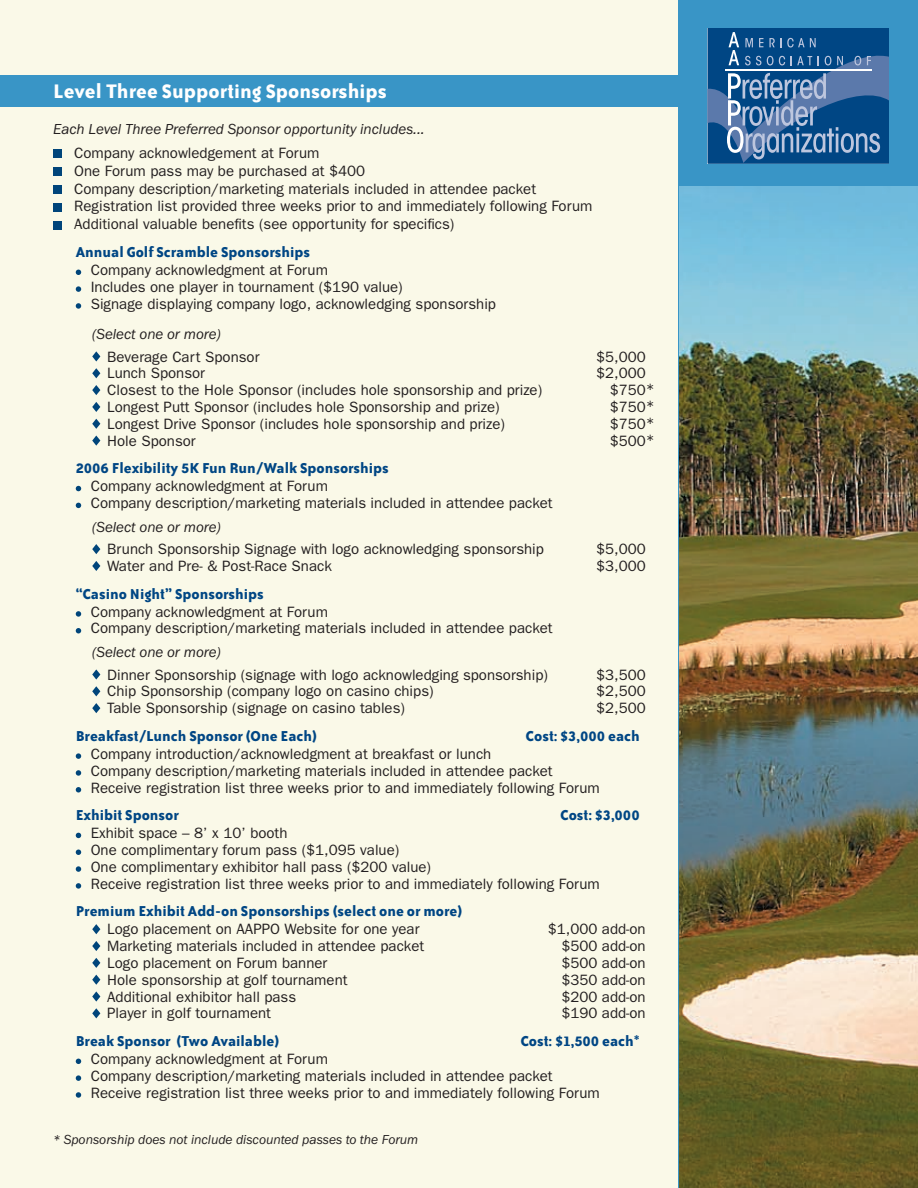
<style>
.page{position:relative;width:918px;height:1188px;background:#faf9e8}
.page>*{position:absolute;margin:0;border:0;box-sizing:border-box;transform-origin:0 0}
.t1{font:700 22.5px "Bailey Sans ITC";color:#fff}
.t2{font:700 16.5px "Bailey Sans ITC";color:#004684}
.t3{font:15px/16.8px "Franklin Gothic";color:#231f20}
.t4{font:italic 15px "Franklin Gothic EF";color:#231f20}
.t5{font:italic 13.5px "Franklin Gothic EF";color:#231f20}
</style>
<div class="page">
<div style="left:679px;top:0;width:239px;height:1188px;background:#3995c6"></div>
<svg style="left:708px;top:28px;width:181px;height:135px;background:#34689c"></svg>
<div style="left:0;top:75px;width:688px;height:32px;background:#3995c6"></div>
<div style="left:53px;top:149px;width:9px;height:9px;background:#00457a"></div>
<div style="left:53px;top:167px;width:9px;height:9px;background:#00457a"></div>
<div style="left:53px;top:185px;width:9px;height:9px;background:#00457a"></div>
<div style="left:53px;top:203px;width:9px;height:8px;background:#00457a"></div>
<div style="left:53px;top:221px;width:9px;height:8px;background:#00457a"></div>
<svg style="left:76px;top:270px;width:5px;height:5px"></svg>
<svg style="left:76px;top:286px;width:5px;height:6px"></svg>
<svg style="left:76px;top:303px;width:5px;height:6px"></svg>
<svg style="left:92px;top:351px;width:8px;height:11px"></svg>
<svg style="left:92px;top:368px;width:8px;height:10px"></svg>
<svg style="left:92px;top:385px;width:8px;height:10px"></svg>
<svg style="left:92px;top:402px;width:8px;height:10px"></svg>
<svg style="left:92px;top:419px;width:8px;height:10px"></svg>
<svg style="left:92px;top:436px;width:8px;height:10px"></svg>
<svg style="left:76px;top:486px;width:5px;height:5px"></svg>
<svg style="left:76px;top:503px;width:5px;height:5px"></svg>
<svg style="left:92px;top:544px;width:8px;height:10px"></svg>
<svg style="left:92px;top:561px;width:8px;height:10px"></svg>
<svg style="left:76px;top:611px;width:5px;height:6px"></svg>
<svg style="left:76px;top:628px;width:5px;height:5px"></svg>
<svg style="left:92px;top:669px;width:8px;height:11px"></svg>
<svg style="left:92px;top:686px;width:8px;height:10px"></svg>
<svg style="left:92px;top:703px;width:8px;height:10px"></svg>
<svg style="left:76px;top:753px;width:5px;height:6px"></svg>
<svg style="left:76px;top:770px;width:5px;height:6px"></svg>
<svg style="left:76px;top:787px;width:5px;height:6px"></svg>
<svg style="left:76px;top:833px;width:5px;height:5px"></svg>
<svg style="left:76px;top:850px;width:5px;height:5px"></svg>
<svg style="left:76px;top:866px;width:5px;height:6px"></svg>
<svg style="left:76px;top:883px;width:5px;height:6px"></svg>
<svg style="left:92px;top:924px;width:8px;height:10px"></svg>
<svg style="left:92px;top:941px;width:8px;height:10px"></svg>
<svg style="left:92px;top:958px;width:8px;height:10px"></svg>
<svg style="left:92px;top:975px;width:8px;height:10px"></svg>
<svg style="left:92px;top:991px;width:8px;height:11px"></svg>
<svg style="left:92px;top:1008px;width:8px;height:10px"></svg>
<svg style="left:76px;top:1059px;width:5px;height:5px"></svg>
<svg style="left:76px;top:1075px;width:5px;height:6px"></svg>
<svg style="left:76px;top:1092px;width:5px;height:6px"></svg>
<img style="left:679px;top:186px;width:239px;height:1002px">
<h1 class="t1" style="left:53px;top:79px;width:335px">Level Three Supporting Sponsorships</h1>
<p class="t4" style="left:53px;top:121px;width:373px">Each Level Three Preferred Sponsor opportunity includes...</p>
<p class="t3" style="left:74px;top:144px;width:520px;line-height:17.9px">Company acknowledgement at Forum<br>One Forum pass may be purchased at $400<br>Company description/marketing materials included in attendee packet Registration list provided three weeks prior to and immediately following Forum Additional valuable benefits (see opportunity for specifics)</p>
<p class="t2" style="left:76px;top:243px;width:236px">Annual Golf Scramble Sponsorships</p>
<p class="t3" style="left:91px;top:262px;width:407px">Company acknowledgment at Forum<br>Includes one player in tournament ($190 value)<br>Signage displaying company logo, acknowledging sponsorship</p>
<p class="t4" style="left:92px;top:326px;width:130px">(Select one or more)</p>
<p class="t3" style="left:107px;top:348px;width:154px">Beverage Cart Sponsor</p>
<p class="t3" style="left:596px;top:348px;width:51px">$5,000</p>
<p class="t3" style="left:107px;top:365px;width:99px">Lunch Sponsor</p>
<p class="t3" style="left:596px;top:365px;width:51px">$2,000</p>
<p class="t3" style="left:107px;top:382px;width:436px">Closest to the Hole Sponsor (includes hole sponsorship and prize)</p>
<p class="t3" style="left:610px;top:382px;width:47px">$750*</p>
<p class="t3" style="left:107px;top:399px;width:394px">Longest Putt Sponsor (includes hole Sponsorship and prize)</p>
<p class="t3" style="left:610px;top:399px;width:47px">$750*</p>
<p class="t3" style="left:107px;top:415px;width:399px">Longest Drive Sponsor (includes hole sponsorship and prize)</p>
<p class="t3" style="left:610px;top:415px;width:47px">$750*</p>
<p class="t3" style="left:107px;top:432px;width:90px">Hole Sponsor</p>
<p class="t3" style="left:610px;top:432px;width:47px">$500*</p>
<p class="t2" style="left:76px;top:459px;width:315px">2006 Flexibility 5K Fun Run/Walk Sponsorships</p>
<p class="t3" style="left:91px;top:478px;width:464px">Company acknowledgment at Forum<br>Company description/marketing materials included in attendee packet</p>
<p class="t4" style="left:92px;top:519px;width:130px">(Select one or more)</p>
<p class="t3" style="left:107px;top:541px;width:438px">Brunch Sponsorship Signage with logo acknowledging sponsorship</p>
<p class="t3" style="left:596px;top:541px;width:51px">$5,000</p>
<p class="t3" style="left:107px;top:558px;width:226px">Water and Pre- &amp; Post-Race Snack</p>
<p class="t3" style="left:596px;top:558px;width:51px">$3,000</p>
<p class="t2" style="left:76px;top:585px;width:190px">“Casino Night” Sponsorships</p>
<p class="t3" style="left:91px;top:603px;width:464px">Company acknowledgment at Forum<br>Company description/marketing materials included in attendee packet</p>
<p class="t4" style="left:92px;top:644px;width:130px">(Select one or more)</p>
<p class="t3" style="left:107px;top:666px;width:442px">Dinner Sponsorship (signage with logo acknowledging sponsorship)</p>
<p class="t3" style="left:596px;top:666px;width:51px">$3,500</p>
<p class="t3" style="left:107px;top:683px;width:328px">Chip Sponsorship (company logo on casino chips)</p>
<p class="t3" style="left:596px;top:683px;width:51px">$2,500</p>
<p class="t3" style="left:107px;top:700px;width:299px">Table Sponsorship (signage on casino tables)</p>
<p class="t3" style="left:596px;top:700px;width:51px">$2,500</p>
<p class="t2" style="left:76px;top:727px;width:243px">Breakfast/Lunch Sponsor (One Each)</p>
<p class="t2" style="left:526px;top:727px;width:115px">Cost: $3,000 each</p>
<p class="t3" style="left:91px;top:745px;width:511px">Company introduction/acknowledgment at breakfast or lunch<br>Company description/marketing materials included in attendee packet<br>Receive registration list three weeks prior to and immediately following Forum</p>
<p class="t2" style="left:76px;top:806px;width:104px">Exhibit Sponsor</p>
<p class="t2" style="left:561px;top:806px;width:81px">Cost: $3,000</p>
<p class="t3" style="left:91px;top:825px;width:511px">Exhibit space – 8’ x 10’ booth<br>One complimentary forum pass ($1,095 value)<br>One complimentary exhibitor hall pass ($200 value)<br>Receive registration list three weeks prior to and immediately following Forum</p>
<p class="t2" style="left:76px;top:902px;width:388px">Premium Exhibit Add-on Sponsorships (select one or more)</p>
<p class="t3" style="left:107px;top:921px;width:314px">Logo placement on AAPPO Website for one year</p>
<p class="t3" style="left:548px;top:921px;width:99px">$1,000 add-on</p>
<p class="t3" style="left:107px;top:938px;width:319px">Marketing materials included in attendee packet</p>
<p class="t3" style="left:561px;top:938px;width:86px">$500 add-on</p>
<p class="t3" style="left:107px;top:955px;width:222px">Logo placement on Forum banner</p>
<p class="t3" style="left:561px;top:955px;width:86px">$500 add-on</p>
<p class="t3" style="left:107px;top:971px;width:242px">Hole sponsorship at golf tournament</p>
<p class="t3" style="left:561px;top:971px;width:86px">$350 add-on</p>
<p class="t3" style="left:107px;top:988px;width:190px">Additional exhibitor hall pass</p>
<p class="t3" style="left:561px;top:988px;width:86px">$200 add-on</p>
<p class="t3" style="left:107px;top:1005px;width:165px">Player in golf tournament</p>
<p class="t3" style="left:561px;top:1005px;width:86px">$190 add-on</p>
<p class="t2" style="left:76px;top:1032px;width:205px">Break Sponsor (Two Available)</p>
<p class="t2" style="left:521px;top:1032px;width:121px">Cost: $1,500 each*</p>
<p class="t3" style="left:91px;top:1051px;width:511px">Company acknowledgment at Forum<br>Company description/marketing materials included in attendee packet<br>Receive registration list three weeks prior to and immediately following Forum</p>
<p class="t5" style="left:53px;top:1133px;width:366px">* Sponsorship does not include discounted passes to the Forum</p>
</div>
